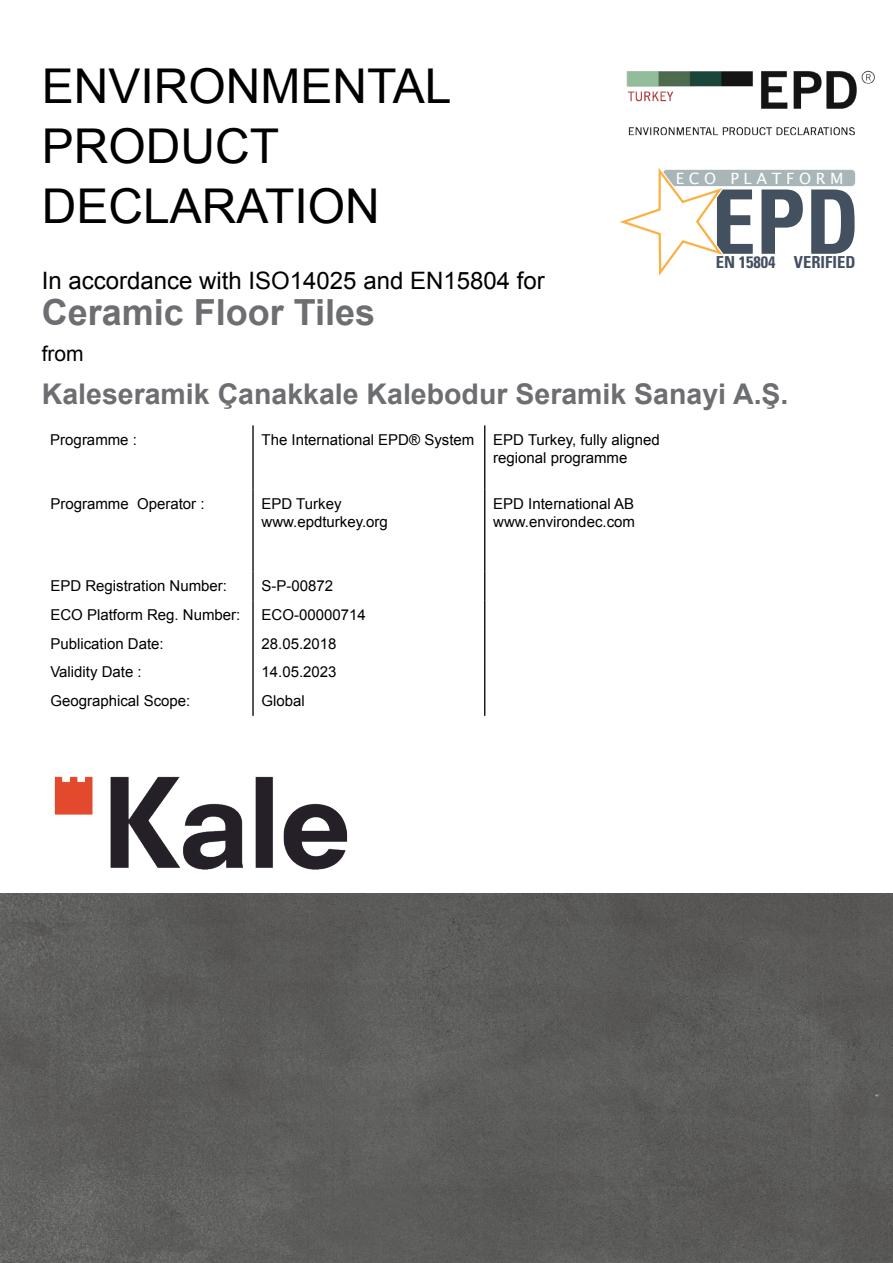
<style>
.page{position:relative;width:893px;height:1263px;background:#fff}
.page>*{position:absolute;margin:0;border:0;box-sizing:border-box;transform-origin:0 0}
.t1{font:48px/60px "Arial";color:#000}
.t2{font:700 36px "Arial";color:#6d6e71}
.t3{font:700 28.5px "Arial";color:#6d6e71}
.t4{font:24px "Arial";color:#000}
.t5{font:21px "Arial";color:#000}
.t6{font:700 condensed 16.5px "Univers";color:#43505f}
.t7{font:15.45px "Lucida Sans Unicode";letter-spacing:.3em;color:#fff}
.t8{font:15px/18px "Arial";color:#000}
</style>
<div class="page">
<svg style="left:620px;top:168px;width:235px;height:107px"></svg>
<img style="left:0;top:893px;width:893px;height:370px">
<img style="left:51px;top:776px;width:311px;height:187px">
<hr style="left:252px;top:425px;width:2px;height:64px;background:#000">
<hr style="left:484px;top:425px;width:1px;height:64px;background:#000">
<hr style="left:252px;top:489px;width:2px;height:82px;background:#000">
<hr style="left:484px;top:489px;width:1px;height:82px;background:#000">
<hr style="left:252px;top:571px;width:2px;height:29px;background:#000">
<hr style="left:252px;top:600px;width:2px;height:29px;background:#000">
<hr style="left:252px;top:629px;width:2px;height:29px;background:#000">
<hr style="left:252px;top:658px;width:2px;height:29px;background:#000">
<hr style="left:252px;top:687px;width:2px;height:29px;background:#000">
<svg style="left:484px;top:571px;width:1px;height:145px"></svg>
<img style="left:626px;top:70px;width:249px;height:66px">
<h1 class="t1" style="left:42px;top:57px;width:411px">ENVIRONMENTAL<br>PRODUCT<br>DECLARATION</h1>
<p class="t7" style="left:676px;top:166px;width:169px">ECO PLATFORM</p>
<p class="t6" style="left:716px;top:252px;width:141px">EN 15804 VERIFIED</p>
<h3 class="t4" style="left:42px;top:264px;width:504px">In accordance with ISO14025 and EN15804 for</h3>
<h2 class="t2" style="left:42px;top:288px;width:335px">Ceramic Floor Tiles</h2>
<h3 class="t5" style="left:42px;top:340px;width:44px">from</h3>
<h3 class="t3" style="left:42px;top:375px;width:748px">Kaleseramik Çanakkale Kalebodur Seramik Sanayi A.Ş.</h3>
<p class="t8" style="left:50px;top:431px;width:88px">Programme :</p>
<p class="t8" style="left:262px;top:431px;width:214px">The International EPD® System</p>
<p class="t8" style="left:493px;top:431px;width:168px">EPD Turkey, fully aligned regional programme</p>
<p class="t8" style="left:50px;top:495px;width:156px">Programme Operator :</p>
<p class="t8" style="left:262px;top:495px;width:128px">EPD Turkey www.epdturkey.org</p>
<p class="t8" style="left:493px;top:495px;width:143px">EPD International AB www.environdec.com</p>
<p class="t8" style="left:50px;top:577px;width:178px">EPD Registration Number:</p>
<p class="t8" style="left:262px;top:577px;width:73px">S-P-00872</p>
<p class="t8" style="left:50px;top:605px;width:192px">ECO Platform Reg. Number:</p>
<p class="t8" style="left:262px;top:605px;width:106px">ECO-00000714</p>
<p class="t8" style="left:50px;top:634px;width:115px">Publication Date:</p>
<p class="t8" style="left:262px;top:634px;width:77px">28.05.2018</p>
<p class="t8" style="left:50px;top:663px;width:93px">Validity Date :</p>
<p class="t8" style="left:262px;top:663px;width:77px">14.05.2023</p>
<p class="t8" style="left:50px;top:692px;width:142px">Geographical Scope:</p>
<p class="t8" style="left:262px;top:692px;width:45px">Global</p>
</div>
